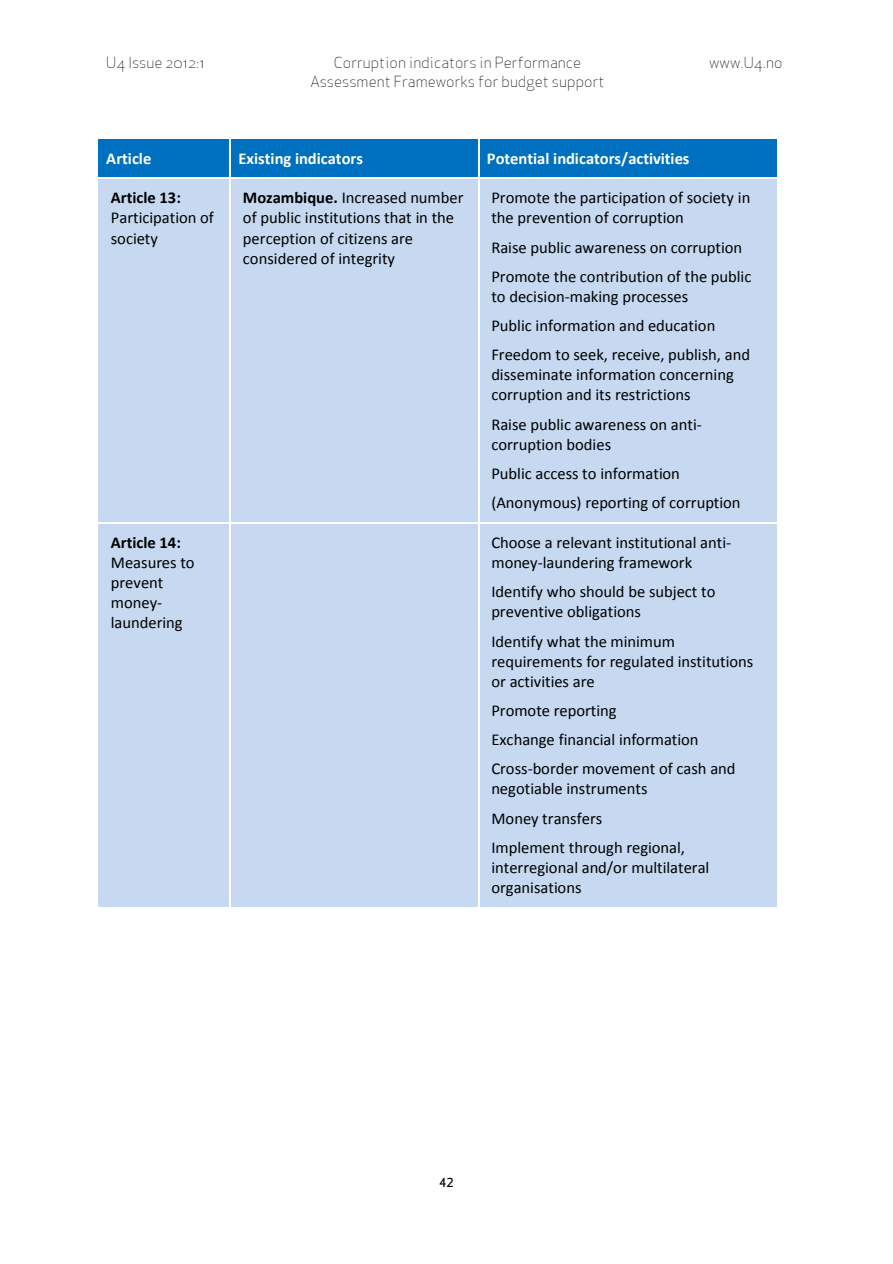
<style>
.page{position:relative;width:893px;height:1264px;background:#fff}
.page>*{position:absolute;margin:0;border:0;box-sizing:border-box;transform-origin:0 0}
.t1{font:16.5px/20.1px "Calibri";color:#000}
.t2{font:700 16.5px "Calibri";color:#fff}
.t3{font:15px/18.9px "Apex Sans Light ST";color:#000;text-align:center}
.t4{font:12px "Apex Sans Medium T";color:#000}
.s1{font-weight:700}
</style>
<div class="page">
<div style="left:98px;top:139px;width:8px;height:38px;background:#0070c0"></div>
<div style="left:222px;top:139px;width:8px;height:38px;background:#0070c0"></div>
<div style="left:106px;top:139px;width:116px;height:38px;background:#0070c0"></div>
<div style="left:231px;top:139px;width:7px;height:38px;background:#0070c0"></div>
<div style="left:470px;top:139px;width:8px;height:38px;background:#0070c0"></div>
<div style="left:238px;top:139px;width:232px;height:38px;background:#0070c0"></div>
<div style="left:479px;top:139px;width:8px;height:38px;background:#0070c0"></div>
<div style="left:768px;top:139px;width:8px;height:38px;background:#0070c0"></div>
<div style="left:487px;top:139px;width:281px;height:38px;background:#0070c0"></div>
<div style="left:98px;top:179px;width:8px;height:78px;background:#c6d9f1"></div>
<div style="left:222px;top:179px;width:8px;height:78px;background:#c6d9f1"></div>
<div style="left:98px;top:257px;width:132px;height:264px;background:#c6d9f1"></div>
<div style="left:106px;top:179px;width:116px;height:29px;background:#c6d9f1"></div>
<div style="left:106px;top:208px;width:116px;height:20px;background:#c6d9f1"></div>
<div style="left:106px;top:228px;width:116px;height:29px;background:#c6d9f1"></div>
<div style="left:231px;top:179px;width:7px;height:98px;background:#c6d9f1"></div>
<div style="left:470px;top:179px;width:8px;height:98px;background:#c6d9f1"></div>
<div style="left:231px;top:277px;width:247px;height:244px;background:#c6d9f1"></div>
<div style="left:238px;top:179px;width:232px;height:29px;background:#c6d9f1"></div>
<div style="left:238px;top:208px;width:232px;height:20px;background:#c6d9f1"></div>
<div style="left:238px;top:228px;width:232px;height:20px;background:#c6d9f1"></div>
<div style="left:238px;top:248px;width:232px;height:29px;background:#c6d9f1"></div>
<div style="left:479px;top:179px;width:8px;height:342px;background:#c6d9f1"></div>
<div style="left:768px;top:179px;width:8px;height:342px;background:#c6d9f1"></div>
<div style="left:487px;top:179px;width:281px;height:29px;background:#c6d9f1"></div>
<div style="left:487px;top:208px;width:281px;height:29px;background:#c6d9f1"></div>
<div style="left:487px;top:237px;width:281px;height:29px;background:#c6d9f1"></div>
<div style="left:487px;top:266px;width:281px;height:20px;background:#c6d9f1"></div>
<div style="left:487px;top:286px;width:281px;height:29px;background:#c6d9f1"></div>
<div style="left:487px;top:315px;width:281px;height:29px;background:#c6d9f1"></div>
<div style="left:487px;top:344px;width:281px;height:20px;background:#c6d9f1"></div>
<div style="left:487px;top:364px;width:281px;height:21px;background:#c6d9f1"></div>
<div style="left:487px;top:385px;width:281px;height:29px;background:#c6d9f1"></div>
<div style="left:487px;top:414px;width:281px;height:20px;background:#c6d9f1"></div>
<div style="left:487px;top:434px;width:281px;height:29px;background:#c6d9f1"></div>
<div style="left:487px;top:463px;width:281px;height:29px;background:#c6d9f1"></div>
<div style="left:487px;top:492px;width:281px;height:29px;background:#c6d9f1"></div>
<div style="left:98px;top:523px;width:8px;height:119px;background:#c6d9f1"></div>
<div style="left:222px;top:523px;width:8px;height:119px;background:#c6d9f1"></div>
<div style="left:98px;top:642px;width:132px;height:264px;background:#c6d9f1"></div>
<div style="left:106px;top:523px;width:116px;height:29px;background:#c6d9f1"></div>
<div style="left:106px;top:552px;width:116px;height:20px;background:#c6d9f1"></div>
<div style="left:106px;top:572px;width:116px;height:20px;background:#c6d9f1"></div>
<div style="left:106px;top:592px;width:116px;height:21px;background:#c6d9f1"></div>
<div style="left:106px;top:613px;width:116px;height:29px;background:#c6d9f1"></div>
<div style="left:231px;top:523px;width:7px;height:41px;background:#c6d9f1"></div>
<div style="left:470px;top:523px;width:8px;height:41px;background:#c6d9f1"></div>
<div style="left:231px;top:564px;width:247px;height:342px;background:#c6d9f1"></div>
<div style="left:238px;top:523px;width:232px;height:41px;background:#c6d9f1"></div>
<div style="left:479px;top:523px;width:8px;height:383px;background:#c6d9f1"></div>
<div style="left:768px;top:523px;width:8px;height:383px;background:#c6d9f1"></div>
<div style="left:487px;top:523px;width:281px;height:29px;background:#c6d9f1"></div>
<div style="left:487px;top:552px;width:281px;height:29px;background:#c6d9f1"></div>
<div style="left:487px;top:581px;width:281px;height:20px;background:#c6d9f1"></div>
<div style="left:487px;top:601px;width:281px;height:30px;background:#c6d9f1"></div>
<div style="left:487px;top:631px;width:281px;height:20px;background:#c6d9f1"></div>
<div style="left:487px;top:651px;width:281px;height:20px;background:#c6d9f1"></div>
<div style="left:487px;top:671px;width:281px;height:29px;background:#c6d9f1"></div>
<div style="left:487px;top:700px;width:281px;height:29px;background:#c6d9f1"></div>
<div style="left:487px;top:729px;width:281px;height:29px;background:#c6d9f1"></div>
<div style="left:487px;top:758px;width:281px;height:20px;background:#c6d9f1"></div>
<div style="left:487px;top:778px;width:281px;height:29px;background:#c6d9f1"></div>
<div style="left:487px;top:807px;width:281px;height:30px;background:#c6d9f1"></div>
<div style="left:487px;top:837px;width:281px;height:20px;background:#c6d9f1"></div>
<div style="left:487px;top:857px;width:281px;height:20px;background:#c6d9f1"></div>
<div style="left:487px;top:877px;width:281px;height:29px;background:#c6d9f1"></div>
<p class="t3" style="left:106px;top:53px;width:100px">U4 Issue 2012:1</p>
<p class="t3" style="left:310px;top:53px;width:295px">Corruption indicators in Performance<br>Assessment Frameworks for budget support</p>
<p class="t3" style="left:709px;top:53px;width:75px">www.U4.no</p>
<p class="t2" style="left:106px;top:147px;width:47px">Article</p>
<p class="t2" style="left:238px;top:147px;width:126px">Existing indicators</p>
<p class="t2" style="left:487px;top:147px;width:204px">Potential indicators/activities</p>
<p class="t1" style="left:111px;top:188px;width:105px"><span class="s1">Article 13:<br></span>Participation of society</p>
<p class="t1" style="left:243px;top:188px;width:222px"><span class="s1">Mozambique.</span> Increased number of public institutions that in the perception of citizens are considered of integrity</p>
<p class="t1" style="left:491px;top:188px;width:260px">Promote the participation of society in the prevention of corruption</p>
<p class="t1" style="left:491px;top:237px;width:252px">Raise public awareness on corruption</p>
<p class="t1" style="left:491px;top:266px;width:261px">Promote the contribution of the public to decision-making processes</p>
<p class="t1" style="left:491px;top:315px;width:225px">Public information and education</p>
<p class="t1" style="left:491px;top:344px;width:260px">Freedom to seek, receive, publish, and disseminate information concerning corruption and its restrictions</p>
<p class="t1" style="left:491px;top:414px;width:212px">Raise public awareness on anti&shy;corruption bodies</p>
<p class="t1" style="left:491px;top:463px;width:190px">Public access to information</p>
<p class="t1" style="left:491px;top:492px;width:251px">(Anonymous) reporting of corruption</p>
<p class="t1" style="left:111px;top:532px;width:85px"><span class="s1">Article 14:<br></span>Measures to prevent money&shy;laundering</p>
<p class="t1" style="left:491px;top:532px;width:241px">Choose a relevant institutional anti&shy;money-laundering framework</p>
<p class="t1" style="left:491px;top:581px;width:226px">Identify who should be subject to preventive obligations</p>
<p class="t1" style="left:491px;top:631px;width:263px">Identify what the minimum requirements for regulated institutions or activities are</p>
<p class="t1" style="left:491px;top:700px;width:127px">Promote reporting</p>
<p class="t1" style="left:491px;top:729px;width:209px">Exchange financial information</p>
<p class="t1" style="left:491px;top:758px;width:246px">Cross-border movement of cash and negotiable instruments</p>
<p class="t1" style="left:491px;top:807px;width:112px">Money transfers</p>
<p class="t1" style="left:491px;top:837px;width:219px">Implement through regional, interregional and/or multilateral organisations</p>
<p class="t4" style="left:439px;top:1174px;width:16px">42</p>
</div>
